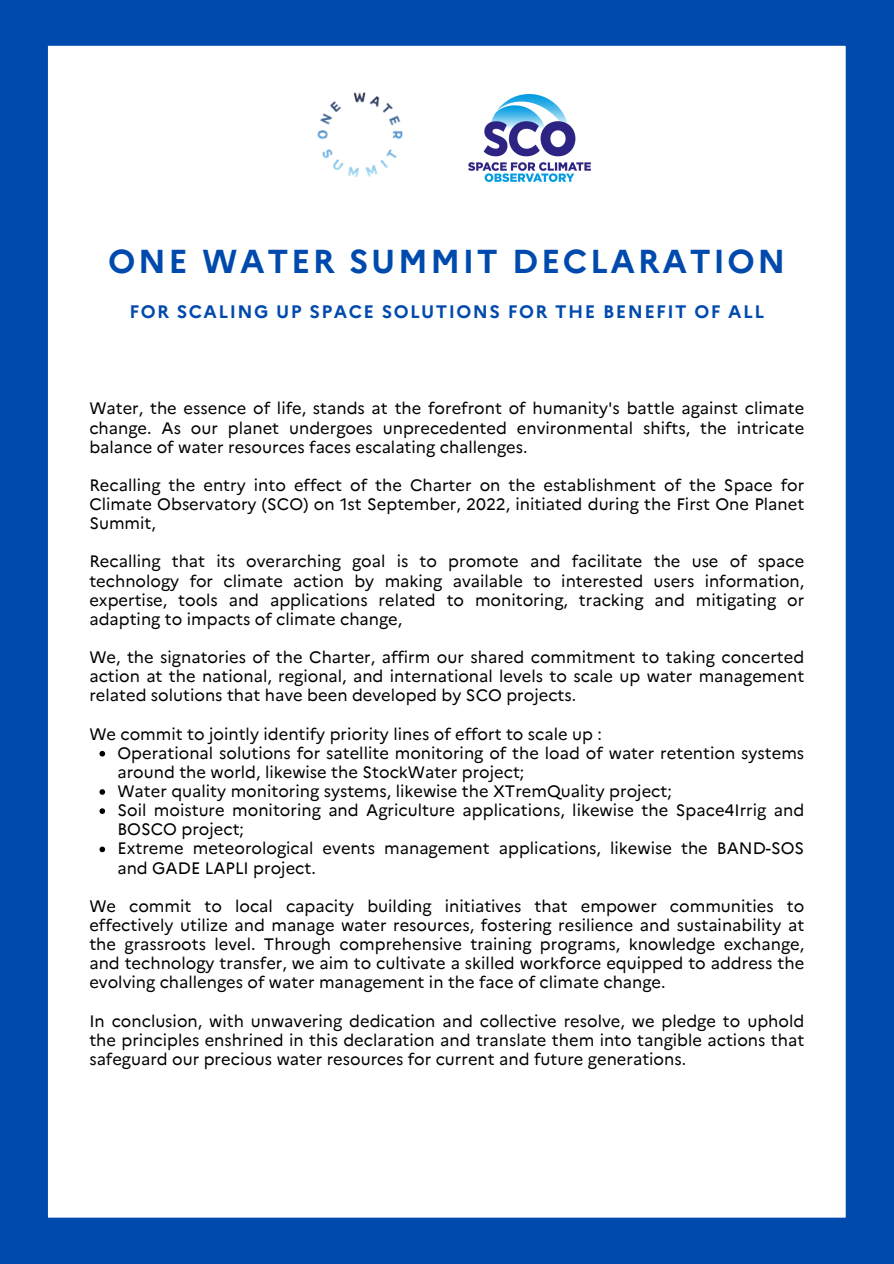
<style>
.page{position:relative;width:894px;height:1264px;background:#fff}
.page>*{position:absolute;margin:0;border:0;box-sizing:border-box;transform-origin:0 0}
.t1{font:700 33px "Marianne";letter-spacing:.08em;color:#004aad}
.t2{font:700 18px "Marianne";letter-spacing:.08em;color:#004aad}
.t3{font:16.5px/19.2px "Marianne";color:#000;text-align:justify}
</style>
<div class="page">
<div style="left:0;top:0;width:468px;height:1263px;background:#004aad"></div>
<div style="left:446px;top:0;width:447px;height:1263px;background:#004aad"></div>
<div style="left:47px;top:45px;width:799px;height:1173px;background:#fff"></div>
<svg style="left:99px;top:751px;width:6px;height:5px"></svg>
<svg style="left:99px;top:789px;width:6px;height:5px"></svg>
<svg style="left:99px;top:808px;width:6px;height:6px"></svg>
<svg style="left:99px;top:846px;width:6px;height:6px"></svg>
<img style="left:314px;top:89px;width:92px;height:91px">
<img style="left:468px;top:94px;width:122px;height:87px">
<p class="t1" style="left:108px;top:241px;width:678px">ONE WATER SUMMIT DECLARATION</p>
<p class="t2" style="left:129px;top:301px;width:636px">FOR SCALING UP SPACE SOLUTIONS FOR THE BENEFIT OF ALL</p>
<p class="t3" style="left:89px;top:399px;width:716px">Water, the essence of life, stands at the forefront of humanity's battle against climate change. As our planet undergoes unprecedented environmental shifts, the intricate balance of water resources faces escalating challenges.</p>
<p class="t3" style="left:89px;top:475px;width:716px">Recalling the entry into effect of the Charter on the establishment of the Space for Climate Observatory (SCO) on 1st September, 2022, initiated during the First One Planet Summit,</p>
<h1 class="t3" style="left:89px;top:552px;width:716px">Recalling that its overarching goal is to promote and facilitate the use of space technology for climate action by making available to interested users information, expertise, tools and applications related to monitoring, tracking and mitigating or adapting to impacts of climate change,</h1>
<h2 class="t3" style="left:89px;top:647px;width:716px">We, the signatories of the Charter, affirm our shared commitment to taking concerted action at the national, regional, and international levels to scale up water management related solutions that have been developed by SCO projects.</h2>
<p class="t3" style="left:89px;top:724px;width:514px">We commit to jointly identify priority lines of effort to scale up :</p>
<p class="t3" style="left:117px;top:743px;width:688px">Operational solutions for satellite monitoring of the load of water retention systems around the world, likewise the StockWater project;</p>
<p class="t3" style="left:117px;top:781px;width:555px">Water quality monitoring systems, likewise the XTremQuality project;</p>
<p class="t3" style="left:117px;top:800px;width:688px">Soil moisture monitoring and Agriculture applications, likewise the Space4Irrig and<br>BOSCO project;</p>
<p class="t3" style="left:117px;top:839px;width:688px">Extreme meteorological events management applications, likewise the BAND-SOS and GADE LAPLI project.</p>
<p class="t3" style="left:89px;top:896px;width:716px">We commit to local capacity building initiatives that empower communities to effectively utilize and manage water resources, fostering resilience and sustainability at the grassroots level. Through comprehensive training programs, knowledge exchange, and technology transfer, we aim to cultivate a skilled workforce equipped to address the evolving challenges of water management in the face of climate change.</p>
<p class="t3" style="left:89px;top:1011px;width:716px">In conclusion, with unwavering dedication and collective resolve, we pledge to uphold the principles enshrined in this declaration and translate them into tangible actions that safeguard our precious water resources for current and future generations.</p>
</div>
